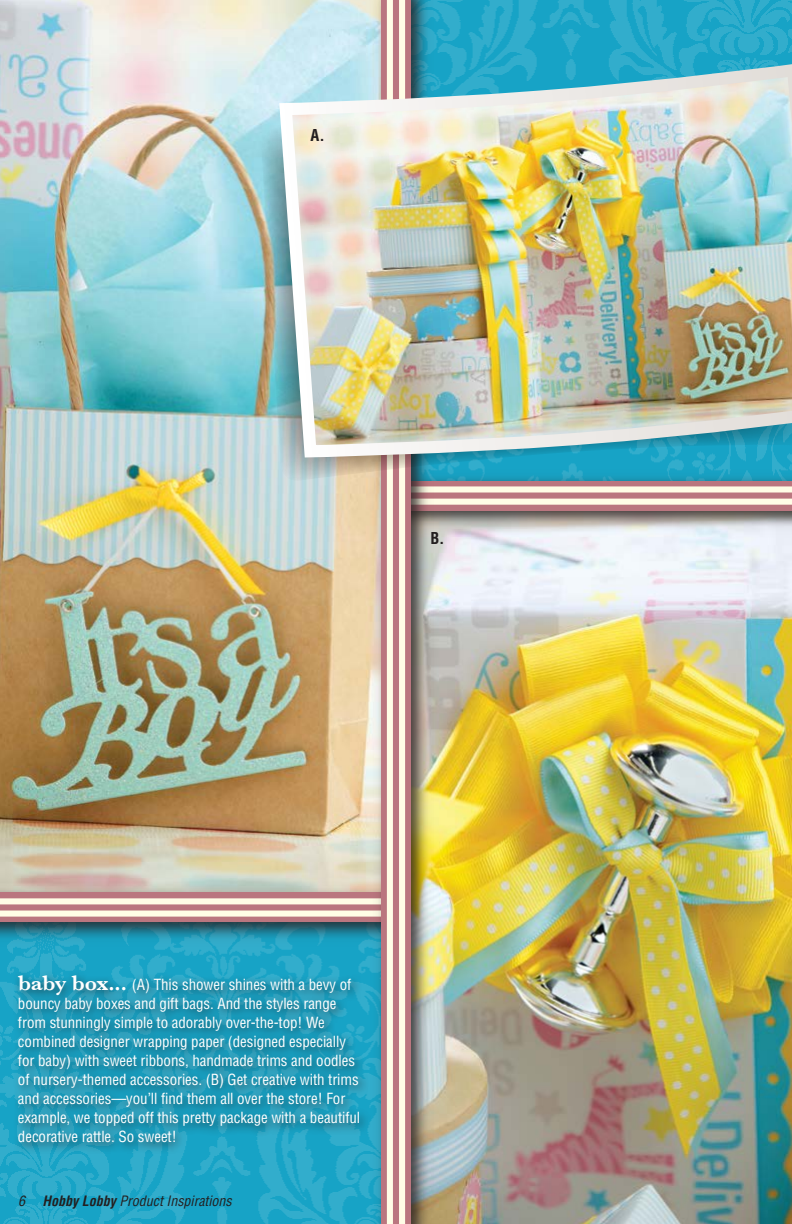
<style>
.page{position:relative;width:792px;height:1224px;background:#fff}
.page>*{position:absolute;margin:0;border:0;box-sizing:border-box;transform-origin:0 0}
.t1{font:700 condensed 16px "Helvetica";color:#231f20}
.t2{font:condensed 15px/19px "Helvetica";letter-spacing:-.005em;color:#fff}
.t3{font:italic condensed 14px "Helvetica";color:#231f20}
.s1{font-family:"Baskerville";font-weight:600;font-stretch:normal;font-size:22px}
.s2{font-weight:700}
</style>
<div class="page">
<img style="left:0;top:948px;width:367px;height:276px">
<img style="left:436px;top:671px;width:356px;height:553px">
<img style="left:0;top:0;width:367px;height:879px">
<div style="left:0;top:879px;width:422px;height:69px;background:#3d251e;opacity:.3"></div>
<div style="left:0;top:888px;width:414px;height:52px;background:#231f20;opacity:.75"></div>
<div style="left:0;top:893px;width:396px;height:29px;background:#ba767f"></div>
<div style="left:0;top:911px;width:396px;height:6px;background:#fffde6"></div>
<div style="left:0;top:898px;width:396px;height:6px;background:#fffde6"></div>
<div style="left:13px;top:969px;width:359px;height:185px;background:#231f20;opacity:.75"></div>
<div style="left:367px;top:0;width:69px;height:1224px;background:#3d251e;opacity:.3"></div>
<div style="left:376px;top:0;width:52px;height:1224px;background:#231f20;opacity:.75"></div>
<div style="left:381px;top:0;width:30px;height:1224px;background:#ba767f"></div>
<div style="left:387px;top:0;width:6px;height:1224px;background:#fffde6"></div>
<div style="left:399px;top:0;width:6px;height:1224px;background:#fffde6"></div>
<img style="left:260px;top:87px;width:14px;height:396px">
<img style="left:274px;top:0;width:518px;height:671px">
<p class="t1" style="left:310px;top:126px;width:16px">A.</p>
<p class="t1" style="left:430px;top:528px;width:16px">B.</p>
<p class="t2" style="left:18px;top:975px;width:344px"><span class="s1">baby box...</span> (A) This shower shines with a bevy of bouncy baby boxes and gift bags. And the styles range from stunningly simple to adorably over-the-top! We combined designer wrapping paper (designed especially for baby) with sweet ribbons, handmade trims and oodles of nursery-themed accessories. (B) Get creative with trims and accessories—you’ll find them all over the store! For example, we topped off this pretty package with a beautiful decorative rattle. So sweet!</p>
<p class="t3" style="left:18px;top:1192px;width:8px">6</p>
<p class="t3" style="left:42px;top:1192px;width:191px"><span class="s2">Hobby Lobby</span> Product Inspirations</p>
</div>
